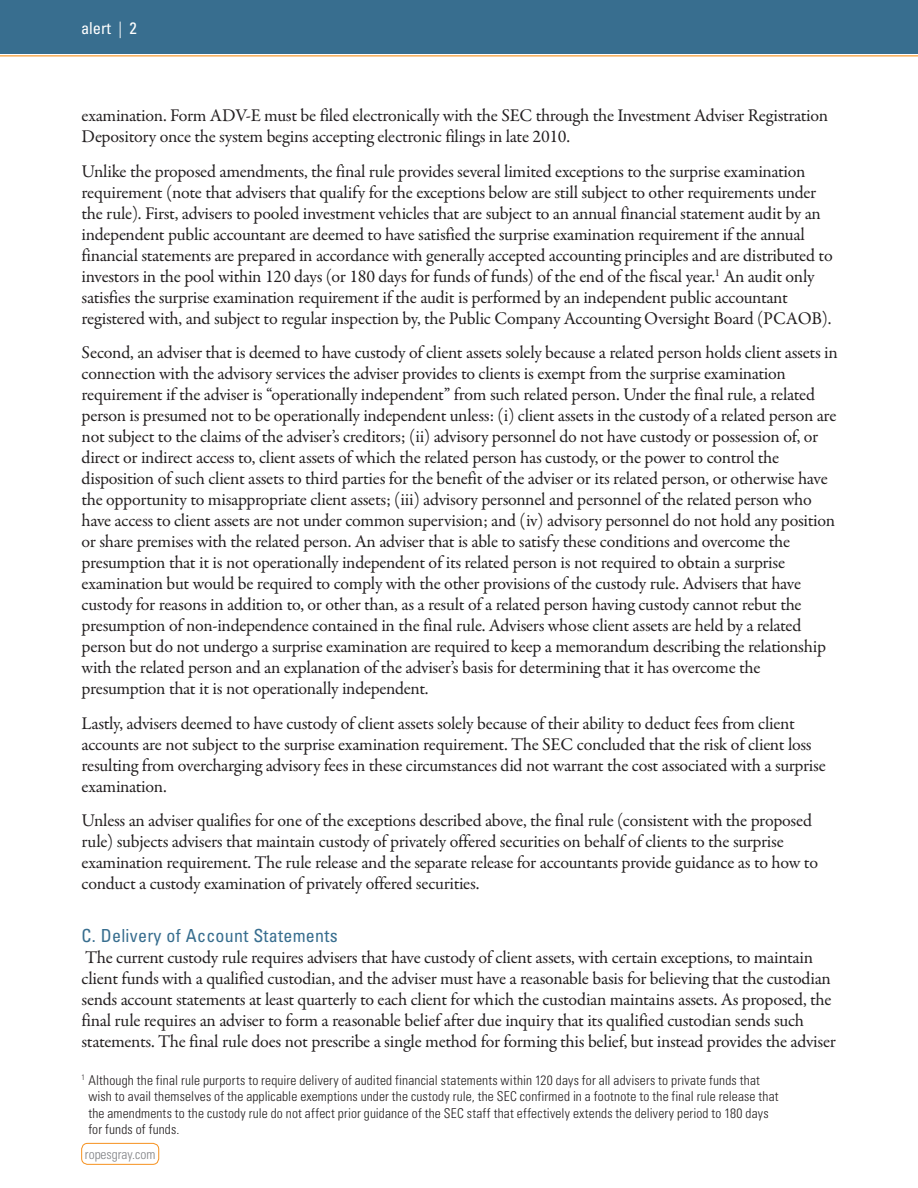
<style>
.page{position:relative;width:918px;height:1188px;background:#fff}
.page>*{position:absolute;margin:0;border:0;box-sizing:border-box;transform-origin:0 0}
.Body{font:18px/21px "Garamond Premr Pro";letter-spacing:-.015em;color:#231f20}
.Subhead{font:condensed 18px "Univers LT Std";letter-spacing:.015em;color:#386e8f}
.t1{font:condensed 16.5px "Univers LT Std";color:#fff}
.footnote{font:300 condensed 13.5px/16.5px "Univers LT Std";letter-spacing:.01em;color:#231f20}
.t2{font:300 condensed 13.5px "Univers LT Std";color:#808285}
.s1{font-weight:300}
</style>
<div class="page">
<div style="left:0;top:0;width:918px;height:54px;background:#386e8f"></div>
<hr style="left:0;top:55px;width:918px;height:1px;background:#f6911e">
<div style="left:81px;top:1143px;width:78px;height:22px;border:1px solid #f6911e;border-radius:6px"></div>
<p class="t1" style="left:81px;top:17px;width:57px">alert <span class="s1">|</span> 2</p>
<p class="Body" style="left:82px;top:105px;width:748px">examination. Form ADV-E must be filed electronically with the SEC through the Investment Adviser Registration<br>Depository once the system begins accepting electronic filings in late 2010.</p>
<p class="Body" style="left:82px;top:161px;width:753px">Unlike the proposed amendments, the final rule provides several limited exceptions to the surprise examination requirement (note that advisers that qualify for the exceptions below are still subject to other requirements under the rule). First, advisers to pooled investment vehicles that are subject to an annual financial statement audit by an independent public accountant are deemed to have satisfied the surprise examination requirement if the annual financial statements are prepared in accordance with generally accepted accounting principles and are distributed to investors in the pool within 120 days (or 180 days for funds of funds) of the end of the fiscal year.<sup>1</sup> An audit only satisfies the surprise examination requirement if the audit is performed by an independent public accountant registered with, and subject to regular inspection by, the Public Company Accounting Oversight Board (PCAOB).</p>
<p class="Body" style="left:82px;top:342px;width:758px">Second, an adviser that is deemed to have custody of client assets solely because a related person holds client assets in connection with the advisory services the adviser provides to clients is exempt from the surprise examination requirement if the adviser is “operationally independent” from such related person. Under the final rule, a related person is presumed not to be operationally independent unless: (i) client assets in the custody of a related person are not subject to the claims of the adviser’s creditors; (ii) advisory personnel do not have custody or possession of, or direct or indirect access to, client assets of which the related person has custody, or the power to control the disposition of such client assets to third parties for the benefit of the adviser or its related person, or otherwise have the opportunity to misappropriate client assets; (iii) advisory personnel and personnel of the related person who have access to client assets are not under common supervision; and (iv) advisory personnel do not hold any position or share premises with the related person. An adviser that is able to satisfy these conditions and overcome the presumption that it is not operationally independent of its related person is not required to obtain a surprise examination but would be required to comply with the other provisions of the custody rule. Advisers that have custody for reasons in addition to, or other than, as a result of a related person having custody cannot rebut the presumption of non-independence contained in the final rule. Advisers whose client assets are held by a related person but do not undergo a surprise examination are required to keep a memorandum describing the relationship with the related person and an explanation of the adviser’s basis for determining that it has overcome the presumption that it is not operationally independent.</p>
<p class="Body" style="left:82px;top:713px;width:746px">Lastly, advisers deemed to have custody of client assets solely because of their ability to deduct fees from client accounts are not subject to the surprise examination requirement. The SEC concluded that the risk of client loss resulting from overcharging advisory fees in these circumstances did not warrant the cost associated with a surprise examination.</p>
<p class="Body" style="left:82px;top:810px;width:738px">Unless an adviser qualifies for one of the exceptions described above, the final rule (consistent with the proposed rule) subjects advisers that maintain custody of privately offered securities on behalf of clients to the surprise examination requirement. The rule release and the separate release for accountants provide guidance as to how to conduct a custody examination of privately offered securities.</p>
<p class="Subhead" style="left:82px;top:924px;width:258px">C. Delivery of Account Statements</p>
<p class="Body" style="left:82px;top:947px;width:756px">The current custody rule requires advisers that have custody of client assets, with certain exceptions, to maintain client funds with a qualified custodian, and the adviser must have a reasonable basis for believing that the custodian sends account statements at least quarterly to each client for which the custodian maintains assets. As proposed, the final rule requires an adviser to form a reasonable belief after due inquiry that its qualified custodian sends such statements. The final rule does not prescribe a single method for forming this belief, but instead provides the adviser</p>
<p class="footnote" style="left:88px;top:1072px;width:692px;text-indent:-7px"><sup>1</sup> Although the final rule purports to require delivery of audited financial statements within 120 days for all advisers to private funds that wish to avail themselves of the applicable exemptions under the custody rule, the SEC confirmed in a footnote to the final rule release that the amendments to the custody rule do not affect prior guidance of the SEC staff that effectively extends the delivery period to 180 days for funds of funds.</p>
<p class="t2" style="left:85px;top:1146px;width:72px">ropesgray.com</p>
</div>
